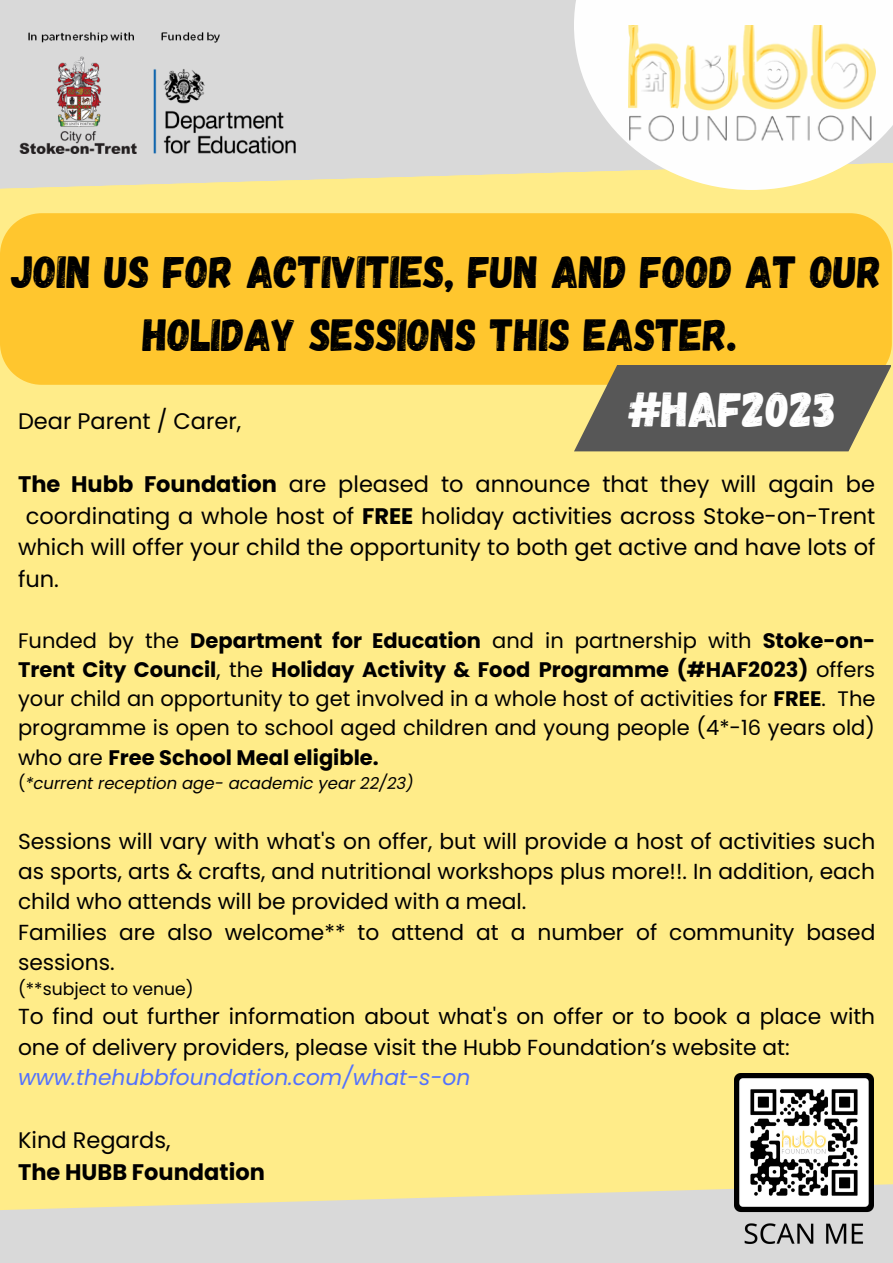
<style>
.page{position:relative;width:893px;height:1263px;background:#ffec89}
.page>*{position:absolute;margin:0;border:0;box-sizing:border-box;transform-origin:0 0}
.t1{font:49.12px "Gagalin";color:#fefefe}
.t2{font:45px/63px "Gagalin";color:#000;text-align:center}
.t3{font:22.5px "Poppins";color:#000}
.t4{font:700 22.5px "Poppins";color:#000}
.t5{font:21.75px/30.4px "Poppins";color:#000}
.t6{font:italic 21.75px "Poppins";color:#5271ff}
.t7{font:21px/29.2px "Poppins";color:#000;text-align:justify}
.t8{font:17.25px "Poppins";color:#000}
.t9{font:italic 16.5px "Poppins";color:#000}
.s1{font-weight:700}
.s2{font-style:normal}
</style>
<div class="page">
<svg style="left:0;top:0;width:574px;height:189px;background:#dbdad3"></svg>
<svg style="left:574px;top:0;width:319px;height:190px;background:#f8f5e6"></svg>
<img style="left:18px;top:25px;width:278px;height:128px">
<img style="left:628px;top:25px;width:247px;height:128px">
<svg style="left:0;top:1181px;width:893px;height:82px;fill:#d9d9d9"></svg>
<div style="left:0;top:213px;width:892px;height:172px;background:#ffc62e"></div>
<svg style="left:574px;top:365px;width:317px;height:86px;background:#6d695b"></svg>
<img style="left:735px;top:1073px;width:138px;height:176px">
<h2 class="t2" style="left:12px;top:238px;width:872px">JOIN US FOR ACTIVITIES, FUN AND FOOD AT OUR<br>HOLIDAY SESSIONS THIS EASTER.</h2>
<p class="t3" style="left:18px;top:406px;width:225px">Dear Parent / Carer,</p>
<h1 class="t1" style="left:628px;top:378px;width:210px">#HAF2023</h1>
<p class="t3" style="left:18px;top:469px;width:858px"><span class="s1">The Hubb Foundation</span> are pleased to announce that they will again be</p>
<p class="t3" style="left:26px;top:500px;width:851px">coordinating a whole host of <span class="s1">FREE</span> holiday activities across Stoke-on-Trent</p>
<p class="t3" style="left:18px;top:532px;width:859px">which will offer your child the opportunity to both get active and have lots of</p>
<p class="t3" style="left:18px;top:563px;width:42px">fun.</p>
<p class="t7" style="left:18px;top:626px;width:859px">Funded by the <span class="s1">Department for Education</span> and in partnership with <span class="s1">Stoke-on-Trent City Council</span>, the <span class="s1">Holiday Activity &amp; Food Programme (#HAF2023)</span> offers your child an opportunity to get involved in a whole host of activities for <span class="s1">FREE</span>. The programme is open to school aged children and young people (4*-16 years old) who are <span class="s1">Free School Meal eligible.</span></p>
<p class="t9" style="left:18px;top:772px;width:397px"><span class="s2">(</span>*current reception age- academic year 22/23)</p>
<p class="t5" style="left:18px;top:826px;width:859px">Sessions will vary with what's on offer, but will provide a host of activities such as sports, arts &amp; crafts, and nutritional workshops plus more!!. In addition, each child who attends will be provided with a meal.<br>Families are also welcome** to attend at a number of community based sessions.</p>
<p class="t8" style="left:18px;top:977px;width:177px">(**subject to venue)</p>
<p class="t5" style="left:18px;top:1001px;width:858px">To find out further information about what's on offer or to book a place with one of delivery providers, please visit the Hubb Foundation’s website at:</p>
<p class="t6" style="left:18px;top:1062px;width:454px">www.thehubbfoundation.com/what-s-on</p>
<p class="t3" style="left:18px;top:1124px;width:154px">Kind Regards,</p>
<p class="t4" style="left:18px;top:1156px;width:248px">The HUBB Foundation</p>
</div>
